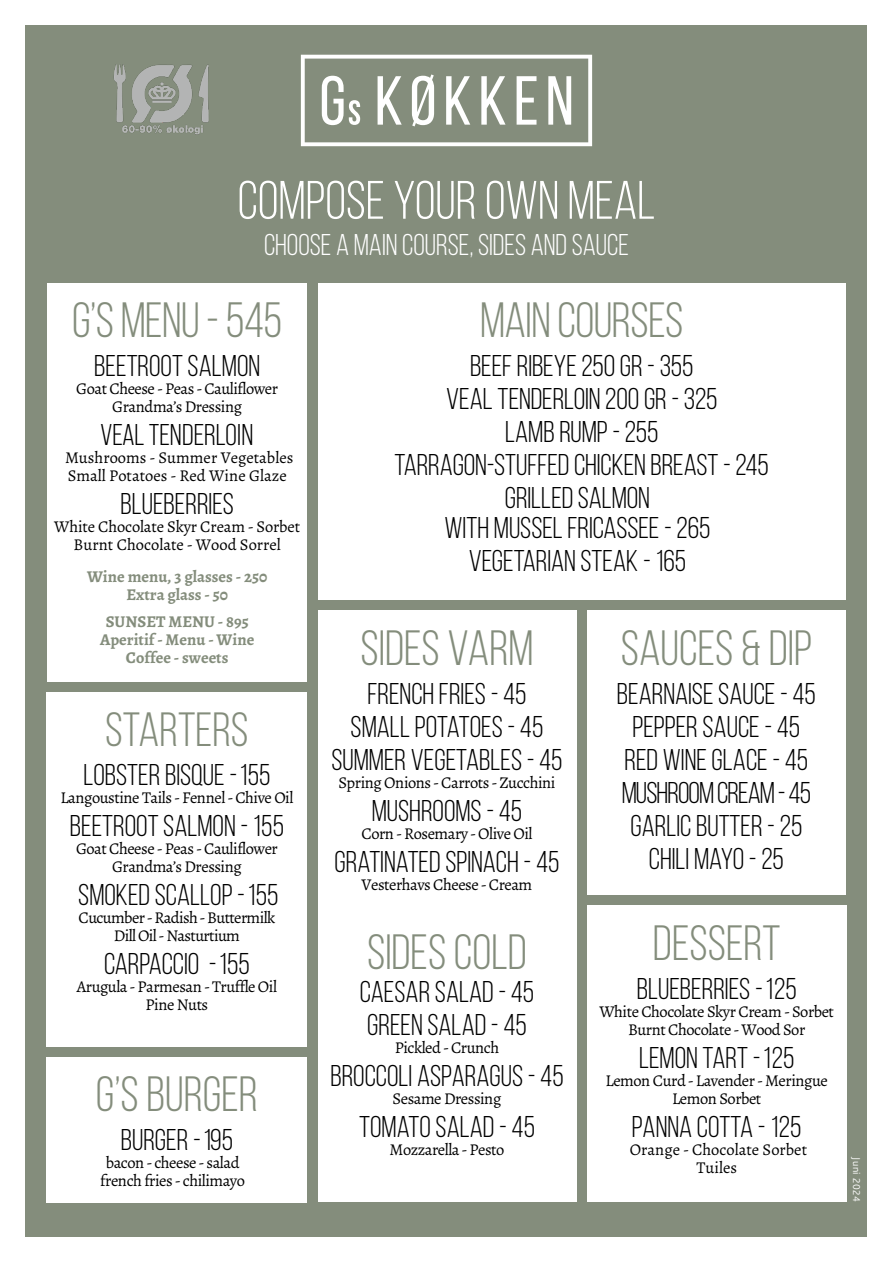
<style>
.page{position:relative;width:893px;height:1263px;background:#fff}
.page>*{position:absolute;margin:0;border:0;box-sizing:border-box;transform-origin:0 0}
.t1{font:54px "Bebas Neue";color:#fff}
.t2{font:49.5px "Bebas Neue";color:#848d7c}
.t3{font:48px "Bebas Neue";color:#848d7c}
.t4{font:30px/33px "Bebas Neue";color:#000;text-align:center}
.t5{font:30px "Bebas Neue";color:#fff}
.t6{font:30px "Bebas Neue Pro";letter-spacing:-.01em;color:#000}
.t7{font:16.5px/18px "Alegreya";letter-spacing:-.03em;color:#000;text-align:center}
.t8{font:16.5px/18px "Alegreya";color:#000}
.t9{font:700 16.5px/18px "Alegreya";color:#848d7c;text-align:center}
.t10{font:16.5px/18px "Alegreya";letter-spacing:-.01em;color:#000;text-align:center}
.t11{font:300 10.5px "Bliss Pro";letter-spacing:.05em;color:#fff}
</style>
<div class="page">
<div style="left:26px;top:26px;width:841px;height:1211px;background:#848d7c"></div>
<div style="left:47px;top:692px;width:260px;height:354px;background:#fff"></div>
<div style="left:47px;top:283px;width:260px;height:398px;background:#fff"></div>
<div style="left:318px;top:283px;width:528px;height:317px;background:#fff"></div>
<div style="left:587px;top:905px;width:259px;height:297px;background:#fff"></div>
<div style="left:587px;top:610px;width:259px;height:285px;background:#fff"></div>
<div style="left:318px;top:610px;width:258px;height:592px;background:#fff"></div>
<div style="left:47px;top:1057px;width:260px;height:145px;background:#fff"></div>
<svg style="left:301px;top:55px;width:291px;height:91px"></svg>
<img style="left:113px;top:64px;width:96px;height:71px">
<h1 class="t1" style="left:238px;top:171px;width:419px">COMPOSE YOUR OWN MEAL</h1>
<p class="t5" style="left:264px;top:228px;width:366px">CHOOSE A MAIN COURSE, SIDES AND SAUCE</p>
<h2 class="t2" style="left:72px;top:294px;width:211px">G’S MENU - 545</h2>
<p class="t4" style="left:94px;top:349px;width:167px">BEETROOT SALMON</p>
<p class="t7" style="left:76px;top:380px;width:203px">Goat Cheese - Peas - Cauliflower<br>Grandma’s Dressing</p>
<p class="t6" style="left:101px;top:418px;width:155px">VEAL TENDERLOIN</p>
<p class="t8" style="left:65px;top:449px;width:230px">Mushrooms - Summer Vegetables<br>Small Potatoes - Red Wine Glaze</p>
<p class="t4" style="left:120px;top:487px;width:115px">BLUEBERRIES</p>
<p class="t10" style="left:54px;top:518px;width:247px">White Chocolate Skyr Cream - Sorbet<br>Burnt Chocolate - Wood Sorrel</p>
<p class="t9" style="left:87px;top:567px;width:182px">Wine menu, 3 glasses - 250<br>Extra glass - 50</p>
<p class="t9" style="left:100px;top:612px;width:156px">SUNSET MENU - 895<br>Aperitif - Menu - Wine<br>Coffee - sweets</p>
<h2 class="t2" style="left:480px;top:294px;width:205px">MAIN COURSES</h2>
<p class="t4" style="left:395px;top:349px;width:376px">BEEF RIBEYE 250 GR - 355<br>VEAL TENDERLOIN 200 GR - 325<br>LAMB RUMP - 255<br>TARRAGON-STUFFED CHICKEN BREAST - 245<br>GRILLED SALMON</p>
<p class="t4" style="left:444px;top:511px;width:268px">WITH MUSSEL FRICASSEE - 265<br>VEGETARIAN STEAK - 165</p>
<h2 class="t2" style="left:621px;top:621px;width:193px">SAUCES &amp; DIP</h2>
<p class="t4" style="left:617px;top:676px;width:201px">BEARNAISE SAUCE - 45<br>PEPPER SAUCE - 45<br>RED WINE GLACE - 45<br>MUSHROOM CREAM - 45<br>GARLIC BUTTER - 25<br>CHILI MAYO - 25</p>
<h2 class="t2" style="left:361px;top:621px;width:174px">SIDES VARM</h2>
<p class="t4" style="left:331px;top:676px;width:233px">FRENCH FRIES - 45<br>SMALL POTATOES - 45<br>SUMMER VEGETABLES - 45</p>
<p class="t7" style="left:338px;top:773px;width:219px">Spring Onions - Carrots - Zucchini</p>
<p class="t4" style="left:372px;top:793px;width:152px">MUSHROOMS - 45</p>
<p class="t7" style="left:361px;top:824px;width:173px">Corn - Rosemary - Olive Oil</p>
<p class="t4" style="left:335px;top:844px;width:226px">GRATINATED SPINACH - 45</p>
<p class="t7" style="left:362px;top:875px;width:172px">Vesterhavs Cheese - Cream</p>
<h3 class="t3" style="left:105px;top:704px;width:145px">STARTERS</h3>
<p class="t4" style="left:83px;top:758px;width:189px">LOBSTER BISQUE - 155</p>
<p class="t7" style="left:60px;top:789px;width:235px">Langoustine Tails - Fennel - Chive Oil</p>
<p class="t4" style="left:70px;top:809px;width:216px">BEETROOT SALMON - 155</p>
<p class="t7" style="left:76px;top:840px;width:203px">Goat Cheese - Peas - Cauliflower<br>Grandma’s Dressing</p>
<p class="t4" style="left:78px;top:878px;width:202px">SMOKED SCALLOP - 155</p>
<p class="t7" style="left:79px;top:909px;width:198px">Cucumber - Radish - Buttermilk<br>Dill Oil - Nasturtium</p>
<p class="t4" style="left:104px;top:947px;width:147px">CARPACCIO - 155</p>
<p class="t7" style="left:77px;top:978px;width:202px">Arugula - Parmesan - Truffle Oil<br>Pine Nuts</p>
<h2 class="t2" style="left:653px;top:916px;width:129px">DESSERT</h2>
<p class="t4" style="left:637px;top:972px;width:162px">BLUEBERRIES - 125</p>
<p class="t7" style="left:599px;top:1002px;width:236px">White Chocolate Skyr Cream - Sorbet<br>Burnt Chocolate - Wood Sor</p>
<p class="t4" style="left:639px;top:1041px;width:157px">LEMON TART - 125</p>
<p class="t7" style="left:605px;top:1071px;width:224px">Lemon Curd - Lavender - Meringue<br>Lemon Sorbet</p>
<p class="t4" style="left:632px;top:1110px;width:171px">PANNA COTTA - 125</p>
<p class="t8" style="left:630px;top:1140px;width:179px;text-align:center">Orange - Chocolate Sorbet<br>Tuiles</p>
<h2 class="t2" style="left:367px;top:925px;width:161px">SIDES COLD</h2>
<p class="t4" style="left:360px;top:975px;width:176px;text-align:left">CAESAR SALAD - 45<br>GREEN SALAD - 45</p>
<p class="t7" style="left:395px;top:1039px;width:106px">Pickled - Crunch</p>
<p class="t4" style="left:330px;top:1059px;width:235px">BROCCOLI ASPARAGUS - 45</p>
<p class="t7" style="left:393px;top:1090px;width:110px">Sesame Dressing</p>
<p class="t4" style="left:359px;top:1110px;width:177px">TOMATO SALAD - 45</p>
<p class="t7" style="left:390px;top:1141px;width:116px">Mozzarella - Pesto</p>
<h2 class="t2" style="left:96px;top:1067px;width:164px">G’S BURGER</h2>
<p class="t4" style="left:121px;top:1123px;width:114px">BURGER - 195</p>
<p class="t7" style="left:100px;top:1153px;width:146px">bacon - cheese - salad french fries - chilimayo</p>
<p class="t11" style="left:863px;top:1157px;width:46px;rotate:90deg">Juni 2024</p>
</div>
